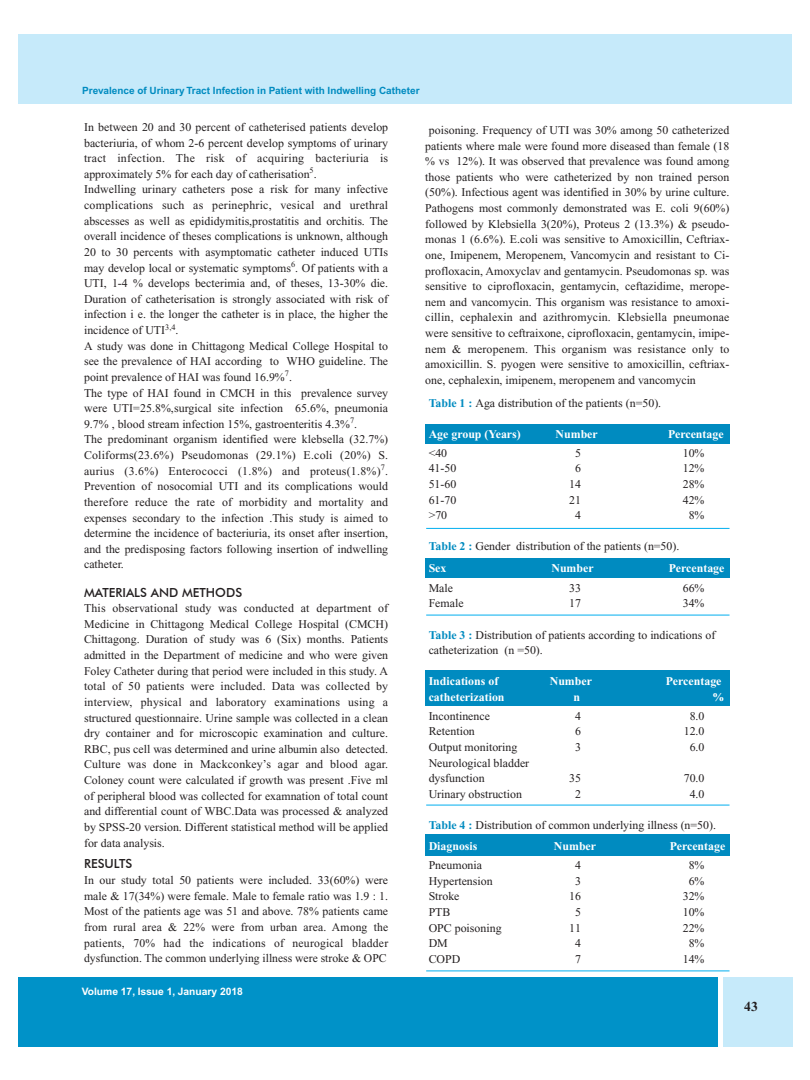
<style>
.page{position:relative;width:810px;height:1080px;background:#fff}
.page>*{position:absolute;margin:0;border:0;box-sizing:border-box;transform-origin:0 0}
.t1{font:700 13.75px "Times New Roman";color:#231f20}
.t2{font:500 12.5px "Futura BT";color:#231f20}
.t3{font:11.88px/15.6px "Times New Roman";color:#231f20}
.t4{font:700 11.88px "Times New Roman";color:#fff}
.t5{font:700 10.25px "Helvetica";color:#fff}
.t6{font:700 10px "Helvetica";color:#008bc0}
.s1{font-weight:700;color:#008bc0}
.s2{font-weight:700;color:#fff}
</style>
<div class="page">
<div style="left:425px;top:424px;width:305px;height:19px;background:#008bc0"></div>
<div style="left:425px;top:558px;width:305px;height:20px;background:#008bc0"></div>
<div style="left:425px;top:671px;width:305px;height:35px;background:#008bc0"></div>
<div style="left:425px;top:834px;width:305px;height:22px;background:#008bc0"></div>
<div style="left:18px;top:34px;width:774px;height:69px;background:#c6eafa"></div>
<div style="left:18px;top:978px;width:699px;height:69px;background:#0092c8"></div>
<div style="left:723px;top:978px;width:69px;height:69px;background:#c6eafa"></div>
<hr style="left:426px;top:528px;width:304px;height:1px;background:#00aeef">
<hr style="left:426px;top:615px;width:304px;height:1px;background:#00aeef">
<hr style="left:426px;top:805px;width:304px;height:1px;background:#00aeef">
<hr style="left:426px;top:971px;width:304px;height:1px;background:#00aeef">
<p class="t6" style="left:82px;top:85px;width:339px">Prevalence of Urinary Tract Infection in Patient with Indwelling Catheter</p>
<p class="t3" style="left:84px;top:119px;width:306px">In between 20 and 30 percent of catheterised patients develop bacteriuria, of whom 2-6 percent develop symptoms of urinary tract infection. The risk of acquiring bacteriuria is approximately 5% for each day of catherisation<sup>5</sup>.<br>Indwelling urinary catheters pose a risk for many infective complications such as perinephric, vesical and urethral abscesses as well as epididymitis,prostatitis and orchitis. The overall incidence of theses complications is unknown, although 20 to 30 percents with asymptomatic catheter induced UTIs may develop local or systematic symptoms<sup>6</sup>. Of patients with a UTI, 1-4 % develops becterimia and, of theses, 13-30% die.<br>Duration of catheterisation is strongly associated with risk of infection i e. the longer the catheter is in place, the higher the incidence of UTI<sup>3,4</sup>.<br>A study was done in Chittagong Medical College Hospital to see the prevalence of HAI according to WHO guideline. The point prevalence of HAI was found 16.9%<sup>7</sup>.<br>The type of HAI found in CMCH in this prevalence survey were UTI=25.8%,surgical site infection 65.6%, pneumonia 9.7% , blood stream infection 15%, gastroenteritis 4.3%<sup>7</sup>.<br>The predominant organism identified were klebsella (32.7%)<br>Coliforms(23.6%) Pseudomonas (29.1%) E.coli (20%) S. aurius (3.6%) Enterococci (1.8%) and proteus(1.8%)<sup>7</sup>.<br>Prevention of nosocomial UTI and its complications would therefore reduce the rate of morbidity and mortality and expenses secondary to the infection .This study is aimed to determine the incidence of bacteriuria, its onset after insertion, and the predisposing factors following insertion of indwelling catheter.</p>
<p class="t2" style="left:84px;top:585px;width:160px">MATERIALS AND METHODS</p>
<p class="t3" style="left:84px;top:601px;width:306px;text-align:justify">This observational study was conducted at department of Medicine in Chittagong Medical College Hospital (CMCH)<br>Chittagong. Duration of study was 6 (Six) months. Patients admitted in the Department of medicine and who were given Foley Catheter during that period were included in this study. A total of 50 patients were included. Data was collected by interview, physical and laboratory examinations using a structured questionnaire. Urine sample was collected in a clean dry container and for microscopic examination and culture.<br>RBC, pus cell was determined and urine albumin also detected.<br>Culture was done in Mackconkey’s agar and blood agar.<br>Coloney count were calculated if growth was present .Five ml of peripheral blood was collected for examnation of total count and differential count of WBC.Data was processed &amp; analyzed by SPSS-20 version. Different statistical method will be applied for data analysis.</p>
<p class="t2" style="left:84px;top:856px;width:50px">RESULTS</p>
<p class="t3" style="left:84px;top:873px;width:306px;text-align:justify">In our study total 50 patients were included. 33(60%) were male &amp; 17(34%) were female. Male to female ratio was 1.9 : 1.<br>Most of the patients age was 51 and above. 78% patients came from rural area &amp; 22% were from urban area. Among the patients, 70% had the indications of neurogical bladder dysfunction. The common underlying illness were stroke &amp; OPC</p>
<p class="t5" style="left:82px;top:985px;width:163px">Volume 17, Issue 1, January 2018</p>
<p class="t3" style="left:425px;top:122px;width:306px;text-align:justify;text-indent:4px">poisoning. Frequency of UTI was 30% among 50 catheterized patients where male were found more diseased than female (18 % vs 12%). It was observed that prevalence was found among those patients who were catheterized by non trained person (50%). Infectious agent was identified in 30% by urine culture.<br>Pathogens most commonly demonstrated was E. coli 9(60%) followed by Klebsiella 3(20%), Proteus 2 (13.3%) &amp; pseudo&shy;monas 1 (6.6%). E.coli was sensitive to Amoxicillin, Ceftriax&shy;one, Imipenem, Meropenem, Vancomycin and resistant to Ci&shy;profloxacin, Amoxyclav and gentamycin. Pseudomonas sp. was sensitive to ciprofloxacin, gentamycin, ceftazidime, merope&shy;nem and vancomycin. This organism was resistance to amoxi&shy;cillin, cephalexin and azithromycin. Klebsiella pneumonae were sensitive to ceftraixone, ciprofloxacin, gentamycin, imipe&shy;nem &amp; meropenem. This organism was resistance only to amoxicillin. S. pyogen were sensitive to amoxicillin, ceftriax&shy;one, cephalexin, imipenem, meropenem and vancomycin</p>
<p class="t3" style="left:429px;top:395px;width:234px"><span class="s1">Table 1 :</span> Aga distribution of the patients (n=50).</p>
<p class="t4" style="left:429px;top:427px;width:94px">Age group (Years)</p>
<p class="t4" style="left:556px;top:427px;width:44px">Number</p>
<p class="t4" style="left:668px;top:427px;width:57px">Percentage</p>
<p class="t3" style="left:429px;top:445px;width:20px">&lt;40</p>
<p class="t3" style="left:575px;top:445px;width:7px">5</p>
<p class="t3" style="left:683px;top:445px;width:23px">10%</p>
<p class="t3" style="left:429px;top:461px;width:29px">41-50</p>
<p class="t3" style="left:575px;top:461px;width:7px">6</p>
<p class="t3" style="left:683px;top:461px;width:23px">12%</p>
<p class="t3" style="left:429px;top:476px;width:29px">51-60</p>
<p class="t3" style="left:569px;top:476px;width:13px">14</p>
<p class="t3" style="left:683px;top:476px;width:23px">28%</p>
<p class="t3" style="left:429px;top:492px;width:29px">61-70</p>
<p class="t3" style="left:569px;top:492px;width:13px">21</p>
<p class="t3" style="left:683px;top:492px;width:23px">42%</p>
<p class="t3" style="left:429px;top:508px;width:20px">&gt;70</p>
<p class="t3" style="left:575px;top:508px;width:7px">4</p>
<p class="t3" style="left:689px;top:508px;width:17px">8%</p>
<p class="t3" style="left:429px;top:536px;width:252px;line-height:21.2px"><span class="s1">Table 2 :</span> Gender distribution of the patients (n=50).<br><span class="s2">Sex</span></p>
<p class="t4" style="left:551px;top:561px;width:44px">Number</p>
<p class="t4" style="left:669px;top:561px;width:57px">Percentage</p>
<p class="t3" style="left:429px;top:580px;width:26px">Male</p>
<p class="t3" style="left:569px;top:580px;width:13px">33</p>
<p class="t3" style="left:683px;top:580px;width:23px">66%</p>
<p class="t3" style="left:429px;top:596px;width:36px">Female</p>
<p class="t3" style="left:569px;top:596px;width:13px">17</p>
<p class="t3" style="left:683px;top:596px;width:23px">34%</p>
<p class="t3" style="left:429px;top:627px;width:288px"><span class="s1">Table 3 :</span> Distribution of patients according to indications of catheterization (n =50).</p>
<p class="t4" style="left:429px;top:675px;width:71px">Indications of</p>
<p class="t4" style="left:550px;top:675px;width:44px">Number</p>
<p class="t4" style="left:666px;top:675px;width:57px">Percentage</p>
<p class="t4" style="left:429px;top:691px;width:77px">catheterization</p>
<p class="t4" style="left:574px;top:691px;width:8px">n</p>
<p class="t4" style="left:713px;top:691px;width:13px">%</p>
<p class="t3" style="left:429px;top:708px;width:63px">Incontinence</p>
<p class="t3" style="left:575px;top:708px;width:7px">4</p>
<p class="t3" style="left:690px;top:708px;width:16px">8.0</p>
<p class="t3" style="left:429px;top:724px;width:48px">Retention</p>
<p class="t3" style="left:575px;top:724px;width:7px">6</p>
<p class="t3" style="left:684px;top:724px;width:22px">12.0</p>
<p class="t3" style="left:429px;top:740px;width:90px">Output monitoring</p>
<p class="t3" style="left:575px;top:740px;width:7px">3</p>
<p class="t3" style="left:690px;top:740px;width:16px">6.0</p>
<p class="t3" style="left:429px;top:755px;width:102px">Neurological bladder dysfunction</p>
<p class="t3" style="left:569px;top:771px;width:13px">35</p>
<p class="t3" style="left:684px;top:771px;width:22px">70.0</p>
<p class="t3" style="left:429px;top:786px;width:95px">Urinary obstruction</p>
<p class="t3" style="left:575px;top:786px;width:7px">2</p>
<p class="t3" style="left:690px;top:786px;width:16px">4.0</p>
<p class="t3" style="left:429px;top:815px;width:289px;line-height:21.2px"><span class="s1">Table 4 :</span> Distribution of common underlying illness (n=50).<br><span class="s2">Diagnosis</span></p>
<p class="t4" style="left:554px;top:840px;width:44px">Number</p>
<p class="t4" style="left:670px;top:840px;width:57px">Percentage</p>
<p class="t3" style="left:429px;top:858px;width:55px">Pneumonia</p>
<p class="t3" style="left:575px;top:858px;width:7px">4</p>
<p class="t3" style="left:689px;top:858px;width:17px">8%</p>
<p class="t3" style="left:429px;top:873px;width:65px">Hypertension</p>
<p class="t3" style="left:575px;top:873px;width:7px">3</p>
<p class="t3" style="left:689px;top:873px;width:17px">6%</p>
<p class="t3" style="left:429px;top:889px;width:32px">Stroke</p>
<p class="t3" style="left:569px;top:889px;width:13px">16</p>
<p class="t3" style="left:683px;top:889px;width:23px">32%</p>
<p class="t3" style="left:429px;top:905px;width:23px">PTB</p>
<p class="t3" style="left:575px;top:905px;width:7px">5</p>
<p class="t3" style="left:683px;top:905px;width:23px">10%</p>
<p class="t3" style="left:429px;top:920px;width:74px">OPC poisoning</p>
<p class="t3" style="left:569px;top:920px;width:13px">11</p>
<p class="t3" style="left:683px;top:920px;width:23px">22%</p>
<p class="t3" style="left:429px;top:936px;width:21px">DM</p>
<p class="t3" style="left:575px;top:936px;width:7px">4</p>
<p class="t3" style="left:689px;top:936px;width:17px">8%</p>
<p class="t3" style="left:429px;top:951px;width:33px">COPD</p>
<p class="t3" style="left:575px;top:951px;width:7px">7</p>
<p class="t3" style="left:683px;top:951px;width:23px">14%</p>
<p class="t1" style="left:744px;top:999px;width:15px">43</p>
</div>
